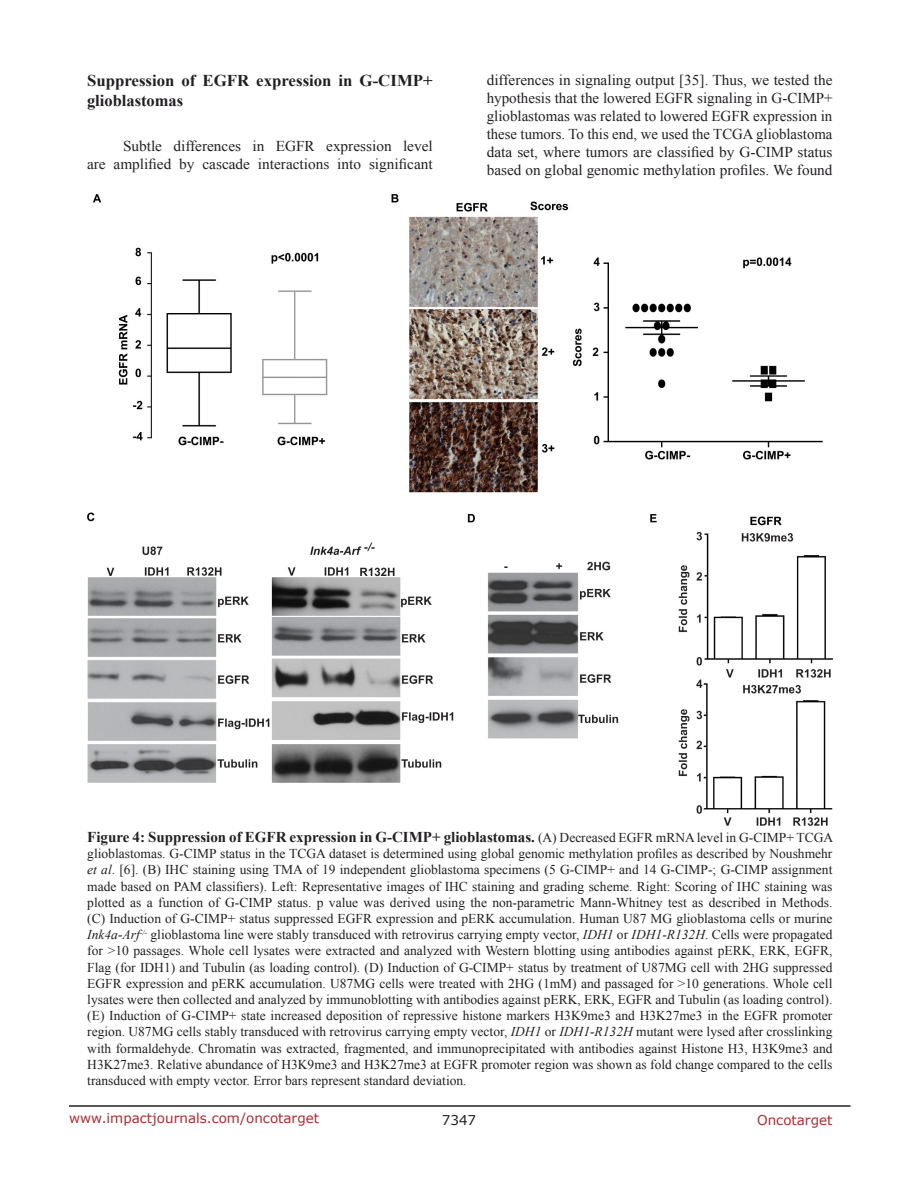
<style>
.page{position:relative;width:918px;height:1188px;background:#fff}
.page>*{position:absolute;margin:0;border:0;box-sizing:border-box;transform-origin:0 0}
.SubHeading{font:700 16.5px/19.8px "Times New Roman";color:#221f22}
.BodyText{font:15px/18px "Times New Roman";color:#221f22;text-align:right}
.FigureText{font:700 15px "Times New Roman";color:#221f22}
.FigureText-2{font:13.5px/16.2px "Times New Roman";color:#221f22;text-align:justify}
.t1{font:13.5px "Verdana";color:#ac2b31}
.t2{font:13.5px "Verdana";color:#221f22}
.s1{font-weight:400;font-size:13.5px}
.s2{font-style:italic}
</style>
<div class="page">
<hr style="left:69px;top:1105px;width:781px;height:2px;background:#231f20">
<img style="left:87px;top:194px;width:745px;height:632px">
<p class="SubHeading" style="left:87px;top:70px;width:347px">Suppression of EGFR expression in G-CIMP+ glioblastomas</p>
<p class="BodyText" style="left:87px;top:137px;width:347px">Subtle differences in EGFR expression level<br>are amplified by cascade interactions into significant</p>
<p class="BodyText" style="left:487px;top:71px;width:347px;text-align:justify">differences in signaling output [35]. Thus, we tested the hypothesis that the lowered EGFR signaling in G-CIMP+ glioblastomas was related to lowered EGFR expression in these tumors. To this end, we used the TCGA glioblastoma data set, where tumors are classified by G-CIMP status based on global genomic methylation profiles. We found</p>
<p class="FigureText" style="left:87px;top:827px;width:747px">Figure 4: Suppression of EGFR expression in G-CIMP+ glioblastomas. <span class="s1">(A) Decreased EGFR mRNA level in G-CIMP+ TCGA</span></p>
<p class="FigureText-2" style="left:87px;top:845px;width:747px">glioblastomas. G-CIMP status in the TCGA dataset is determined using global genomic methylation profiles as described by Noushmehr <span class="s2">et al</span>. [6]. (B) IHC staining using TMA of 19 independent glioblastoma specimens (5 G-CIMP+ and 14 G-CIMP-; G-CIMP assignment made based on PAM classifiers). Left: Representative images of IHC staining and grading scheme. Right: Scoring of IHC staining was plotted as a function of G-CIMP status. p value was derived using the non-parametric Mann-Whitney test as described in Methods. (C) Induction of G-CIMP+ status suppressed EGFR expression and pERK accumulation. Human U87 MG glioblastoma cells or murine <span class="s2">Ink4a-Arf</span><sup>-/-</sup> glioblastoma line were stably transduced with retrovirus carrying empty vector, <span class="s2">IDH1</span> or <span class="s2">IDH1-R132H</span>. Cells were propagated for &gt;10 passages. Whole cell lysates were extracted and analyzed with Western blotting using antibodies against pERK, ERK, EGFR, Flag (for IDH1) and Tubulin (as loading control). (D) Induction of G-CIMP+ status by treatment of U87MG cell with 2HG suppressed EGFR expression and pERK accumulation. U87MG cells were treated with 2HG (1mM) and passaged for &gt;10 generations. Whole cell lysates were then collected and analyzed by immunoblotting with antibodies against pERK, ERK, EGFR and Tubulin (as loading control). (E) Induction of G-CIMP+ state increased deposition of repressive histone markers H3K9me3 and H3K27me3 in the EGFR promoter region. U87MG cells stably transduced with retrovirus carrying empty vector, <span class="s2">IDH1</span> or <span class="s2">IDH1-R132H</span> mutant were lysed after crosslinking with formaldehyde. Chromatin was extracted, fragmented, and immunoprecipitated with antibodies against Histone H3, H3K9me3 and H3K27me3. Relative abundance of H3K9me3 and H3K27me3 at EGFR promoter region was shown as fold change compared to the cells transduced with empty vector. Error bars represent standard deviation.</p>
<p class="t1" style="left:69px;top:1109px;width:252px">www.impactjournals.com/oncotarget</p>
<p class="t2" style="left:442px;top:1111px;width:36px">7347</p>
<p class="t1" style="left:757px;top:1111px;width:77px">Oncotarget</p>
</div>
